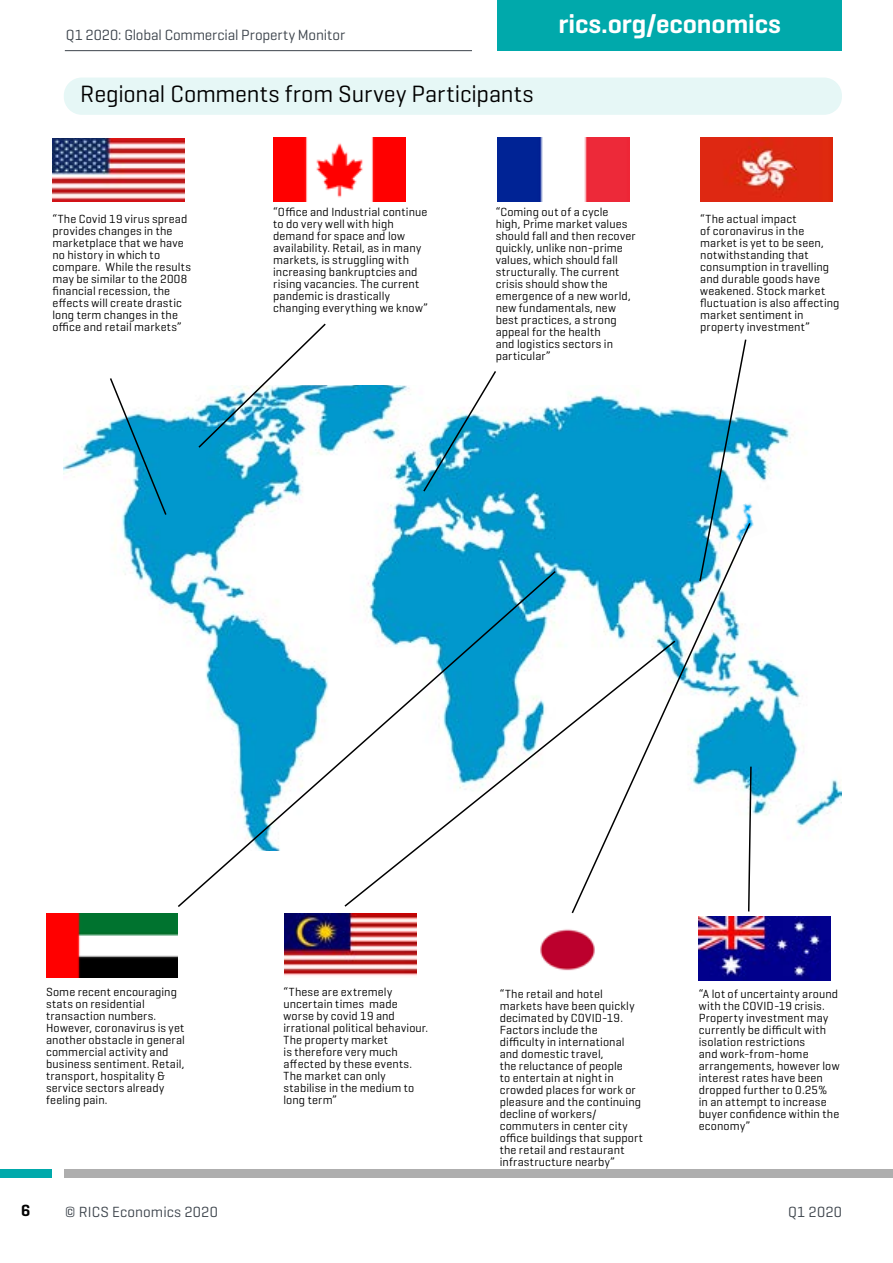
<style>
.page{position:relative;width:893px;height:1263px;background:#fff}
.page>*{position:absolute;margin:0;border:0;box-sizing:border-box;transform-origin:0 0}
.t1{font:600 27px "Geogrotesque";letter-spacing:-.005em;color:#fff}
.t2{font:24px "Geogrotesque";letter-spacing:-.005em;color:#000}
.t3{font:600 16.5px "Geogrotesque";color:#000}
.t4{font:15px "Geogrotesque";color:#3d444c}
.t5{font:12px/12px "Geogrotesque";letter-spacing:.015em;color:#000}
</style>
<div class="page">
<div style="left:497px;top:0;width:345px;height:51px;background:#00a9ab"></div>
<hr style="left:65px;top:50px;width:407px;height:1px;background:#3d444c">
<div style="left:0;top:1169px;width:51px;height:9px;background:#00a9ab"></div>
<div style="left:64px;top:1169px;width:829px;height:9px;background:#aeaeae"></div>
<div style="left:64px;top:78px;width:778px;height:37px;background:#e6f7f6;border-radius:18px"></div>
<img style="left:64px;top:386px;width:778px;height:441px">
<img style="left:52px;top:139px;width:132px;height:62px">
<img style="left:273px;top:137px;width:132px;height:64px">
<img style="left:700px;top:137px;width:132px;height:64px">
<img style="left:699px;top:916px;width:132px;height:64px">
<img style="left:540px;top:929px;width:55px;height:42px">
<svg style="left:109px;top:378px;width:59px;height:138px"></svg>
<svg style="left:176px;top:569px;width:381px;height:338px"></svg>
<svg style="left:698px;top:339px;width:49px;height:182px"></svg>
<img style="left:497px;top:137px;width:132px;height:64px">
<img style="left:285px;top:913px;width:131px;height:63px">
<svg style="left:343px;top:639px;width:227px;height:268px"></svg>
<svg style="left:197px;top:323px;width:130px;height:126px"></svg>
<img style="left:46px;top:913px;width:132px;height:64px">
<svg style="left:422px;top:371px;width:75px;height:122px"></svg>
<img style="left:726px;top:500px;width:42px;height:42px">
<svg style="left:570px;top:521px;width:182px;height:393px"></svg>
<p class="t4" style="left:66px;top:25px;width:281px">Q1 2020: Global Commercial Property Monitor</p>
<h2 class="t2" style="left:80px;top:78px;width:455px">Regional Comments from Survey Participants</h2>
<h1 class="t1" style="left:559px;top:7px;width:224px">rics.org/economics</h1>
<p class="t5" style="left:52px;top:212px;width:140px">“The Covid 19 virus spread provides changes in the marketplace that we have no history in which to compare. While the results may be similar to the 2008 financial recession, the effects will create drastic long term changes in the office and retail markets”</p>
<p class="t5" style="left:273px;top:205px;width:156px">“Office and Industrial continue to do very well with high demand for space and low availability. Retail, as in many markets, is struggling with increasing bankruptcies and rising vacancies. The current pandemic is drastically changing everything we know”</p>
<p class="t5" style="left:496px;top:205px;width:141px">“Coming out of a cycle high, Prime market values should fall and then recover quickly, unlike non-prime values, which should fall structurally. The current crisis should show the emergence of a new world, new fundamentals, new best practices, a strong appeal for the health<br>and logistics sectors in particular”</p>
<p class="t5" style="left:700px;top:212px;width:141px">“The actual impact<br>of coronavirus in the market is yet to be seen, notwithstanding that consumption in travelling and durable goods have weakened. Stock market fluctuation is also affecting market sentiment in property investment”</p>
<h3 class="t3" style="left:21px;top:1200px;width:11px">6</h3>
<p class="t5" style="left:283px;top:985px;width:146px">“These are extremely uncertain times made worse by covid 19 and irrational political behaviour.<br>The property market<br>is therefore very much affected by these events.<br>The market can only stabilise in the medium to long term”</p>
<p class="t5" style="left:46px;top:985px;width:140px">Some recent encouraging stats on residential transaction numbers.<br>However, coronavirus is yet another obstacle in general commercial activity and business sentiment. Retail, transport, hospitality &amp; service sectors already feeling pain.</p>
<p class="t5" style="left:500px;top:987px;width:145px">“The retail and hotel markets have been quickly decimated by COVID-19.<br>Factors include the difficulty in international and domestic travel,<br>the reluctance of people<br>to entertain at night in crowded places for work or pleasure and the continuing decline of workers/ commuters in center city office buildings that support the retail and restaurant infrastructure nearby”</p>
<p class="t5" style="left:699px;top:987px;width:142px">“A lot of uncertainty around with the COVID-19 crisis.<br>Property investment may currently be difficult with isolation restrictions<br>and work-from-home arrangements, however low interest rates have been dropped further to 0.25%<br>in an attempt to increase buyer confidence within the economy”</p>
<p class="t4" style="left:65px;top:1202px;width:154px">© RICS Economics 2020</p>
<p class="t4" style="left:788px;top:1202px;width:55px">Q1 2020</p>
</div>
